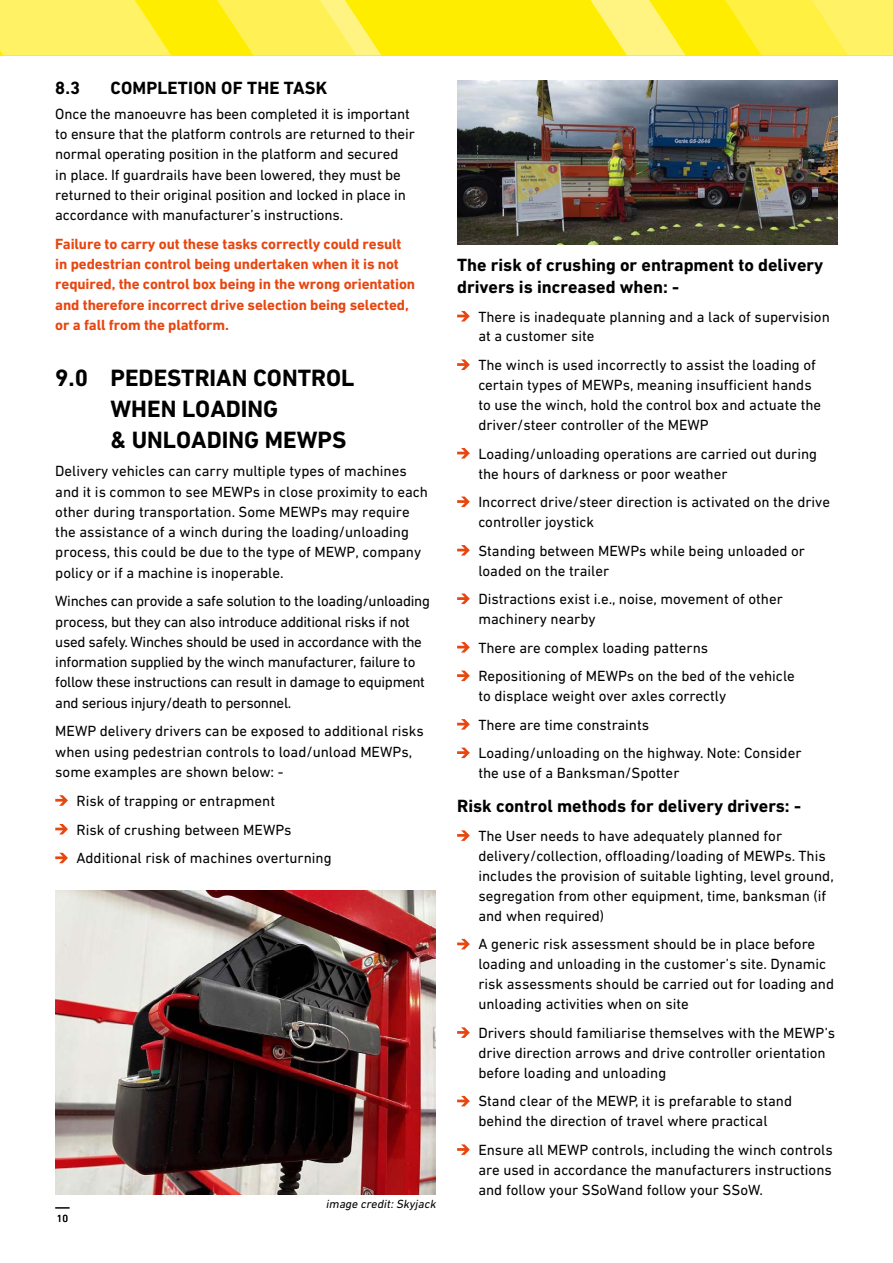
<style>
.page{position:relative;width:893px;height:1263px;background:#fff}
.page>*{position:absolute;margin:0;border:0;box-sizing:border-box;transform-origin:0 0}
.t1{font:700 24px/30.8px "DIN Next CYR";color:#000}
.t2{font:700 18px/21.5px "DIN Next CYR";color:#000}
.t3{font:15px/20px "DIN Next LT Pro";color:#000}
.t4{font:15px/20.2px "DIN Next CYR";letter-spacing:-.01em;color:#000}
.t5{font:700 15px/20.2px "DIN Next CYR";letter-spacing:-.01em;color:#e84610}
.t6{font:italic 12px "DIN Next LT Pro";color:#000}
.t7{font:10.5px "DIN Next CYR";color:#000}
</style>
<div class="page">
<svg style="left:55px;top:1207px;width:15px;height:1px"></svg>
<div style="left:0;top:0;width:893px;height:55px;background:#ffed00"></div>
<svg style="left:590px;top:0;width:96px;height:55px"></svg>
<svg style="left:217px;top:0;width:164px;height:55px"></svg>
<svg style="left:725px;top:0;width:168px;height:55px;background:#fff047"></svg>
<svg style="left:0;top:0;width:171px;height:55px;background:#fff15a"></svg>
<svg style="left:55px;top:795px;width:13px;height:11px"></svg>
<svg style="left:55px;top:824px;width:13px;height:10px"></svg>
<svg style="left:55px;top:853px;width:13px;height:10px"></svg>
<svg style="left:457px;top:311px;width:13px;height:10px"></svg>
<svg style="left:457px;top:359px;width:13px;height:11px"></svg>
<svg style="left:457px;top:448px;width:13px;height:10px"></svg>
<svg style="left:457px;top:496px;width:13px;height:11px"></svg>
<svg style="left:457px;top:545px;width:13px;height:10px"></svg>
<svg style="left:457px;top:593px;width:13px;height:11px"></svg>
<svg style="left:457px;top:642px;width:13px;height:10px"></svg>
<svg style="left:457px;top:670px;width:13px;height:11px"></svg>
<svg style="left:457px;top:719px;width:13px;height:11px"></svg>
<svg style="left:457px;top:747px;width:13px;height:11px"></svg>
<svg style="left:457px;top:830px;width:13px;height:11px"></svg>
<svg style="left:457px;top:939px;width:13px;height:10px"></svg>
<svg style="left:457px;top:1027px;width:13px;height:11px"></svg>
<svg style="left:457px;top:1096px;width:13px;height:10px"></svg>
<svg style="left:457px;top:1144px;width:13px;height:11px"></svg>
<img style="left:457px;top:81px;width:381px;height:164px">
<img style="left:55px;top:890px;width:381px;height:304px">
<p class="t2" style="left:55px;top:77px;width:27px">8.3</p>
<p class="t2" style="left:111px;top:77px;width:218px">COMPLETION OF THE TASK</p>
<p class="t4" style="left:55px;top:103px;width:361px">Once the manoeuvre has been completed it is important to ensure that the platform controls are returned to their normal operating position in the platform and secured<br>in place. If guardrails have been lowered, they must be returned to their original position and locked in place in accordance with manufacturer’s instructions.</p>
<p class="t5" style="left:55px;top:234px;width:361px">Failure to carry out these tasks correctly could result in pedestrian control being undertaken when it is not required, the control box being in the wrong orientation and therefore incorrect drive selection being selected, or a fall from the platform.</p>
<h1 class="t1" style="left:111px;top:362px;width:245px;text-indent:-55px">9.0 PEDESTRIAN CONTROL<br>WHEN LOADING<br>&amp; UNLOADING MEWPS</h1>
<p class="t4" style="left:55px;top:461px;width:374px">Delivery vehicles can carry multiple types of machines and it is common to see MEWPs in close proximity to each other during transportation. Some MEWPs may require the assistance of a winch during the loading/unloading process, this could be due to the type of MEWP, company policy or if a machine is inoperable.</p>
<p class="t4" style="left:55px;top:591px;width:376px">Winches can provide a safe solution to the loading/unloading process, but they can also introduce additional risks if not used safely. Winches should be used in accordance with the information supplied by the winch manufacturer, failure to follow these instructions can result in damage to equipment and serious injury/death to personnel.</p>
<p class="t4" style="left:55px;top:721px;width:370px">MEWP delivery drivers can be exposed to additional risks when using pedestrian controls to load/unload MEWPs, some examples are shown below: -</p>
<p class="t3" style="left:77px;top:786px;width:257px;line-height:28.8px">Risk of trapping or entrapment<br>Risk of crushing between MEWPs<br>Additional risk of machines overturning</p>
<p class="t7" style="left:57px;top:1212px;width:13px">10</p>
<p class="t6" style="left:326px;top:1197px;width:114px">image credit:Skyjack</p>
<p class="t2" style="left:457px;top:255px;width:368px">The risk of crushing or entrapment to delivery drivers is increased when: -</p>
<p class="t3" style="left:478px;top:306px;width:353px">There is inadequate planning and a lack of supervision at a customer site</p>
<p class="t3" style="left:478px;top:355px;width:344px">The winch is used incorrectly to assist the loading of certain types of MEWPs, meaning insufficient hands to use the winch, hold the control box and actuate the driver/steer controller of the MEWP</p>
<p class="t3" style="left:478px;top:443px;width:340px">Loading/unloading operations are carried out during the hours of darkness or poor weather</p>
<p class="t3" style="left:478px;top:492px;width:353px">Incorrect drive/steer direction is activated on the drive controller joystick</p>
<p class="t3" style="left:478px;top:540px;width:328px">Standing between MEWPs while being unloaded or loaded on the trailer</p>
<p class="t3" style="left:478px;top:589px;width:306px">Distractions exist i.e., noise, movement of other machinery nearby</p>
<p class="t3" style="left:478px;top:633px;width:318px;line-height:28.5px">There are complex loading patterns<br>Repositioning of MEWPs on the bed of the vehicle</p>
<p class="t3" style="left:478px;top:681px;width:325px;line-height:28.5px">to displace weight over axles correctly<br>There are time constraints<br>Loading/unloading on the highway. Note: Consider</p>
<p class="t3" style="left:478px;top:763px;width:203px">the use of a Banksman/Spotter</p>
<p class="t2" style="left:457px;top:795px;width:345px">Risk control methods for delivery drivers: -</p>
<p class="t3" style="left:478px;top:826px;width:357px">The User needs to have adequately planned for delivery/collection, offloading/loading of MEWPs. This includes the provision of suitable lighting, level ground, segregation from other equipment, time, banksman (if and when required)</p>
<p class="t3" style="left:478px;top:934px;width:357px">A generic risk assessment should be in place before loading and unloading in the customer’s site. Dynamic risk assessments should be carried out for loading and unloading activities when on site</p>
<p class="t3" style="left:478px;top:1023px;width:358px">Drivers should familiarise themselves with the MEWP’s drive direction arrows and drive controller orientation before loading and unloading</p>
<p class="t3" style="left:478px;top:1091px;width:315px">Stand clear of the MEWP, it is prefarable to stand behind the direction of travel where practical</p>
<p class="t3" style="left:478px;top:1140px;width:356px;text-align:justify">Ensure all MEWP controls, including the winch controls are used in accordance the manufacturers instructions and follow your SSoWand follow your SSoW.</p>
</div>
